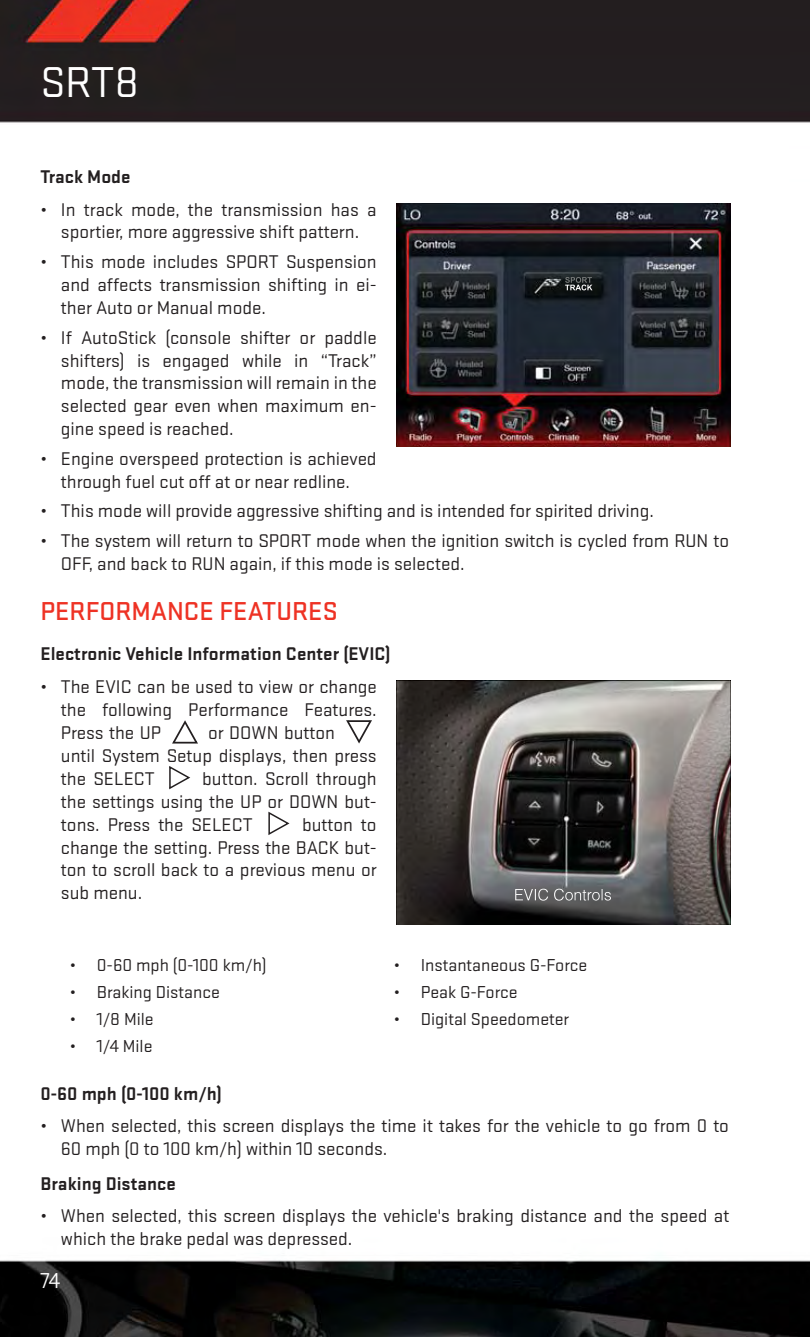
<style>
.page{position:relative;width:810px;height:1337px;background:#fff}
.page>*{position:absolute;margin:0;border:0;box-sizing:border-box;transform-origin:0 0}
.t1{font:45px "Stratum 1";color:#fff}
.t2{font:500 27px "Stratum 1";color:#ee3224}
.t3{font:22.5px "Stratum 1";color:#fff}
.t4{font:19.12px/22.9px "Stratum 1";color:#231f20;text-align:justify}
.t5{font:700 19.12px "Stratum 1";color:#231f20}
.t6{font:18px "Stratum 1";color:#231f20}
</style>
<div class="page">
<img style="left:0;top:0;width:810px;height:1336px">
<svg style="left:172px;top:720px;width:26px;height:23px"></svg>
<svg style="left:346px;top:720px;width:26px;height:23px"></svg>
<svg style="left:169px;top:766px;width:21px;height:23px"></svg>
<svg style="left:268px;top:811px;width:22px;height:24px"></svg>
<img style="left:397px;top:203px;width:334px;height:243px">
<img style="left:565px;top:277px;width:27px;height:13px">
<img style="left:397px;top:681px;width:334px;height:243px">
<img style="left:515px;top:888px;width:96px;height:12px">
<h1 class="t1" style="left:40px;top:66px;width:100px">SRT8</h1>
<p class="t5" style="left:41px;top:169px;width:92px">Track Mode</p>
<p class="t4" style="left:41px;top:199px;width:338px;text-align:center">• In track mode, the transmission has a sportier, more aggressive shift pattern.</p>
<p class="t4" style="left:61px;top:252px;width:317px;text-indent:-20px">• This mode includes SPORT Suspension and affects transmission shifting in ei&shy;ther Auto or Manual mode.</p>
<p class="t4" style="left:61px;top:327px;width:317px;text-indent:-20px">• If AutoStick (console shifter or paddle shifters) is engaged while in “Track” mode, the transmission will remain in the selected gear even when maximum en&shy;gine speed is reached.</p>
<p class="t4" style="left:41px;top:449px;width:338px;text-align:center">• Engine overspeed protection is achieved through fuel cut off at or near redline.</p>
<p class="t4" style="left:41px;top:501px;width:615px">• This mode will provide aggressive shifting and is intended for spirited driving.</p>
<p class="t4" style="left:61px;top:531px;width:670px;text-indent:-20px">• The system will return to SPORT mode when the ignition switch is cycled from RUN to<br>OFF, and back to RUN again, if this mode is selected.</p>
<h2 class="t2" style="left:41px;top:601px;width:299px">PERFORMANCE FEATURES</h2>
<p class="t5" style="left:41px;top:647px;width:352px">Electronic Vehicle Information Center (EVIC)</p>
<p class="t4" style="left:61px;top:677px;width:317px;text-indent:-20px">• The EVIC can be used to view or change the following Performance Features.<br>Press the UP</p>
<p class="t4" style="left:61px;top:723px;width:317px;text-align:left;text-indent:147px">or DOWN button<br>until System Setup displays, then press the SELECT</p>
<p class="t4" style="left:61px;top:768px;width:317px;text-indent:141px">button. Scroll through the settings using the UP or DOWN but&shy;tons. Press the SELECT</p>
<p class="t4" style="left:61px;top:814px;width:317px;text-indent:241px">button to change the setting. Press the BACK but&shy;ton to scroll back to a previous menu or sub menu.</p>
<p class="t6" style="left:70px;top:959px;width:198px">• 0-60 mph (0-100 km/h)</p>
<p class="t6" style="left:394px;top:959px;width:195px">• Instantaneous G-Force</p>
<p class="t6" style="left:70px;top:986px;width:152px">• Braking Distance</p>
<p class="t6" style="left:394px;top:986px;width:125px">• Peak G-Force</p>
<p class="t6" style="left:70px;top:1013px;width:85px">• 1/8 Mile</p>
<p class="t6" style="left:394px;top:1013px;width:177px">• Digital Speedometer</p>
<p class="t6" style="left:70px;top:1039px;width:84px">• 1/4 Mile</p>
<p class="t5" style="left:41px;top:1086px;width:183px">0-60 mph (0-100 km/h)</p>
<p class="t4" style="left:61px;top:1116px;width:670px;text-indent:-20px">• When selected, this screen displays the time it takes for the vehicle to go from 0 to<br>60 mph (0 to 100 km/h) within 10 seconds.</p>
<p class="t5" style="left:41px;top:1176px;width:137px">Braking Distance</p>
<p class="t4" style="left:61px;top:1206px;width:670px;text-indent:-20px">• When selected, this screen displays the vehicle's braking distance and the speed at which the brake pedal was depressed.</p>
<p class="t3" style="left:40px;top:1272px;width:21px">74</p>
</div>
